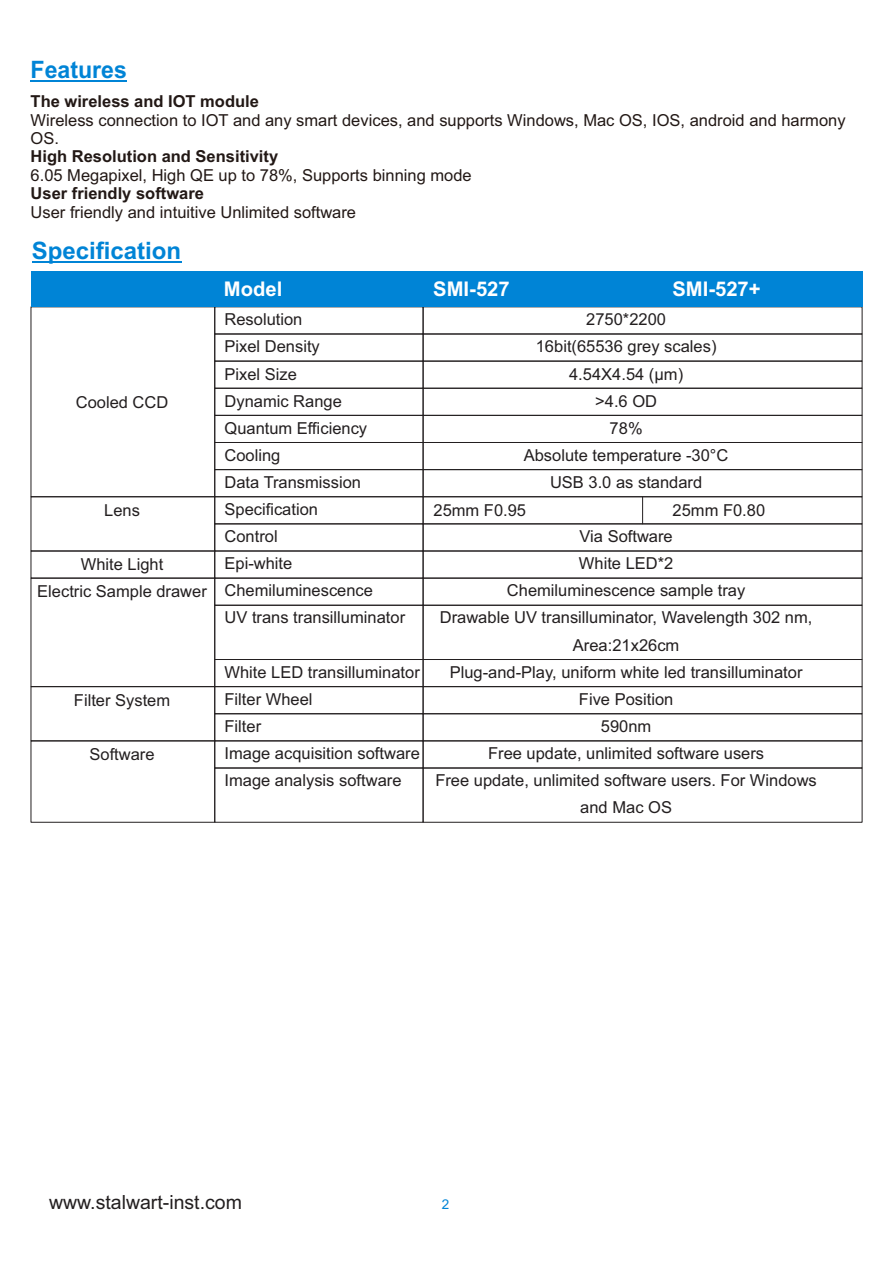
<style>
.page{position:relative;width:893px;height:1263px;background:#fff}
.page>*{position:absolute;margin:0;border:0;box-sizing:border-box;transform-origin:0 0}
.t1{font:700 24px "Arial";color:#0084d6}
.t2{font:700 24px "Arial";color:#0084d6;scale:.96 1}
.t3{font:700 20.25px "Arial";color:#fff}
.t4{font:19.5px "Arial";color:#231f20}
.t5{font:16.5px/27.2px "Arial";color:#231f20;text-align:center}
.t6{font:16.5px/18.5px "Arial";color:#221815}
.t7{font:700 16.5px "Arial";color:#221815}
.t8{font:13.5px "Arial";color:#0084d6}
</style>
<div class="page">
<hr style="left:31px;top:80px;width:96px;height:2px;background:#0084d6">
<div style="left:215px;top:307px;width:208px;height:27px;border:1px solid #231f20"></div>
<div style="left:31px;top:307px;width:184px;height:190px;border:1px solid #231f20"></div>
<div style="left:423px;top:307px;width:439px;height:27px;border:1px solid #231f20"></div>
<hr style="left:32px;top:261px;width:149px;height:1px;background:#0084d6">
<div style="left:31px;top:271px;width:831px;height:36px;background:#0084d6"></div>
<div style="left:215px;top:334px;width:208px;height:27px;border:1px solid #231f20"></div>
<div style="left:215px;top:361px;width:208px;height:27px;border:1px solid #231f20"></div>
<div style="left:215px;top:388px;width:208px;height:27px;border:1px solid #231f20"></div>
<div style="left:215px;top:415px;width:208px;height:28px;border:1px solid #231f20"></div>
<div style="left:215px;top:442px;width:208px;height:28px;border:1px solid #231f20"></div>
<div style="left:215px;top:469px;width:208px;height:28px;border:1px solid #231f20"></div>
<div style="left:215px;top:497px;width:208px;height:27px;border:1px solid #231f20"></div>
<div style="left:215px;top:524px;width:208px;height:27px;border:1px solid #231f20"></div>
<div style="left:215px;top:551px;width:208px;height:27px;border:1px solid #231f20"></div>
<div style="left:423px;top:334px;width:439px;height:27px;border:1px solid #231f20"></div>
<div style="left:423px;top:361px;width:439px;height:27px;border:1px solid #231f20"></div>
<div style="left:423px;top:388px;width:439px;height:27px;border:1px solid #231f20"></div>
<div style="left:423px;top:415px;width:439px;height:28px;border:1px solid #231f20"></div>
<div style="left:423px;top:442px;width:439px;height:28px;border:1px solid #231f20"></div>
<div style="left:423px;top:469px;width:439px;height:28px;border:1px solid #231f20"></div>
<div style="left:423px;top:497px;width:439px;height:27px;border:1px solid #231f20"></div>
<div style="left:423px;top:524px;width:439px;height:27px;border:1px solid #231f20"></div>
<div style="left:423px;top:551px;width:439px;height:27px;border:1px solid #231f20"></div>
<div style="left:31px;top:497px;width:184px;height:54px;border:1px solid #231f20"></div>
<div style="left:31px;top:551px;width:184px;height:27px;border:1px solid #231f20"></div>
<svg style="left:642px;top:497px;width:1px;height:27px"></svg>
<div style="left:215px;top:578px;width:208px;height:27px;border:1px solid #231f20"></div>
<div style="left:215px;top:605px;width:208px;height:55px;border:1px solid #231f20"></div>
<div style="left:215px;top:659px;width:208px;height:28px;border:1px solid #231f20"></div>
<div style="left:215px;top:686px;width:208px;height:28px;border:1px solid #231f20"></div>
<div style="left:215px;top:714px;width:208px;height:27px;border:1px solid #231f20"></div>
<div style="left:215px;top:741px;width:208px;height:27px;border:1px solid #231f20"></div>
<div style="left:215px;top:768px;width:208px;height:54px;border:1px solid #231f20"></div>
<div style="left:423px;top:578px;width:439px;height:27px;border:1px solid #231f20"></div>
<div style="left:423px;top:605px;width:439px;height:55px;border:1px solid #231f20"></div>
<div style="left:423px;top:659px;width:439px;height:28px;border:1px solid #231f20"></div>
<div style="left:423px;top:686px;width:439px;height:28px;border:1px solid #231f20"></div>
<div style="left:423px;top:714px;width:439px;height:27px;border:1px solid #231f20"></div>
<div style="left:423px;top:741px;width:439px;height:27px;border:1px solid #231f20"></div>
<div style="left:423px;top:768px;width:439px;height:54px;border:1px solid #231f20"></div>
<div style="left:31px;top:578px;width:184px;height:109px;border:1px solid #231f20"></div>
<div style="left:31px;top:686px;width:184px;height:55px;border:1px solid #231f20"></div>
<h1 class="t2" style="left:31px;top:61px;width:102px">Features</h1>
<p class="t7" style="left:31px;top:95px;width:230px">The wireless and IOT module</p>
<p class="t6" style="left:31px;top:112px;width:816px">Wireless connection to IOT and any smart devices, and supports Windows, Mac OS, IOS, android and harmony<br>OS.</p>
<p class="t7" style="left:31px;top:150px;width:249px">High Resolution and Sensitivity</p>
<p class="t6" style="left:31px;top:167px;width:443px">6.05 Megapixel, High QE up to 78%, Supports binning mode</p>
<p class="t7" style="left:31px;top:187px;width:175px">User friendly software</p>
<p class="t6" style="left:31px;top:204px;width:327px">User friendly and intuitive Unlimited software</p>
<h1 class="t1" style="left:32px;top:242px;width:151px">Specification</h1>
<p class="t5" style="left:76px;top:390px;width:94px">Cooled CCD</p>
<p class="t5" style="left:104px;top:498px;width:37px">Lens</p>
<p class="t5" style="left:37px;top:552px;width:171px">White Light<br>Electric Sample drawer</p>
<p class="t5" style="left:74px;top:688px;width:98px">Filter System</p>
<p class="t5" style="left:90px;top:742px;width:67px">Software</p>
<p class="t3" style="left:224px;top:281px;width:60px">Model</p>
<p class="t5" style="left:225px;top:308px;width:182px;text-align:left">Resolution<br>Pixel Density<br>Pixel Size<br>Dynamic Range<br>Quantum Efficiency<br>Cooling<br>Data Transmission<br>Specification<br>Control<br>Epi-white<br>Chemiluminescence<br>UV trans transilluminator</p>
<p class="t5" style="left:225px;top:660px;width:197px;text-align:left">White LED transilluminator<br>Filter Wheel<br>Filter<br>Image acquisition software<br>Image analysis software</p>
<p class="t3" style="left:433px;top:281px;width:78px">SMI-527</p>
<p class="t3" style="left:672px;top:281px;width:90px">SMI-527+</p>
<p class="t5" style="left:524px;top:308px;width:206px">2750*2200<br>16bit(65536 grey scales)<br>4.54X4.54 (μm)<br>&gt;4.6 OD<br>78%<br>Absolute temperature -30°C<br>USB 3.0 as standard</p>
<p class="t5" style="left:433px;top:498px;width:94px">25mm F0.95</p>
<p class="t5" style="left:673px;top:498px;width:94px">25mm F0.80</p>
<p class="t5" style="left:435px;top:524px;width:383px">Via Software<br>White LED*2<br>Chemiluminescence sample tray<br>Drawable UV transilluminator, Wavelength 302 nm,<br>Area:21x26cm<br>Plug-and-Play, uniform white led transilluminator<br>Five Position<br>590nm<br>Free update, unlimited software users<br>Free update, unlimited software users. For Windows and Mac OS</p>
<p class="t4" style="left:49px;top:1194px;width:194px">www.stalwart-inst.com</p>
<p class="t8" style="left:442px;top:1199px;width:9px">2</p>
</div>
